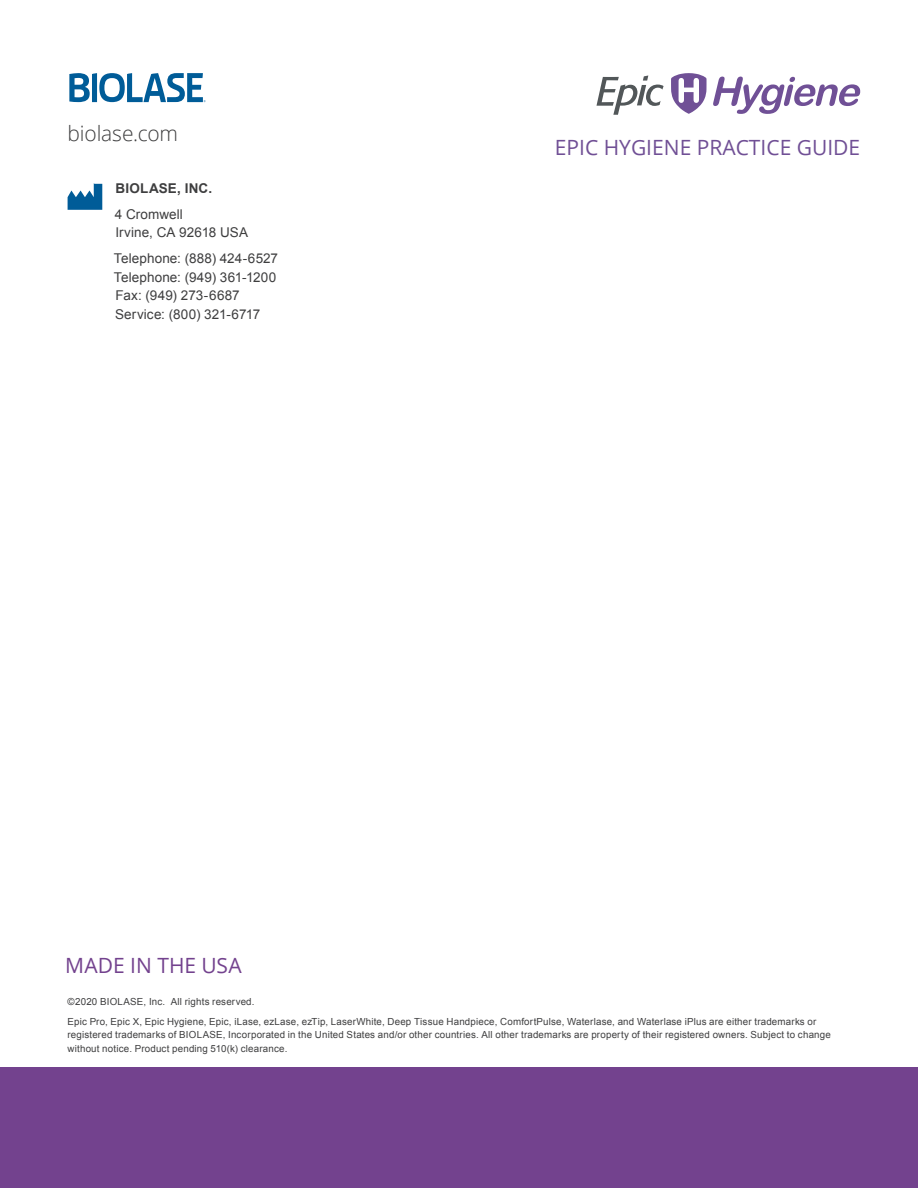
<style>
.page{position:relative;width:918px;height:1188px;background:#fff}
.page>*{position:absolute;margin:0;border:0;box-sizing:border-box;transform-origin:0 0}
.t1{font:21px "Open Sans";color:#704f95}
.t2{font:21px "Open Sans";color:#73428e}
.t3{font:300 21px "Open Sans";letter-spacing:-.005em;color:#3e3e3f}
.t4{font:13.5px/18.8px "Arial";letter-spacing:.01em;color:#3e3e3f}
.t5{font:700 13.5px "Arial";letter-spacing:.015em;color:#3e3e3f}
.t6{font:9.75px/20.2px "Arial";letter-spacing:.02em;color:#3e3e3f}
</style>
<div class="page">
<div style="left:0;top:1068px;width:918px;height:120px;background:#73428e"></div>
<svg style="left:69px;top:73px;width:137px;height:29px"></svg>
<svg style="left:68px;top:184px;width:34px;height:26px"></svg>
<svg style="left:713px;top:77px;width:147px;height:37px"></svg>
<svg style="left:597px;top:75px;width:67px;height:40px"></svg>
<svg style="left:671px;top:73px;width:36px;height:41px"></svg>
<h1 class="t3" style="left:68px;top:119px;width:112px">biolase.com</h1>
<h2 class="t5" style="left:116px;top:179px;width:98px">BIOLASE, INC.</h2>
<h2 class="t4" style="left:115px;top:205px;width:135px">4 Cromwell<br>Irvine, CA 92618 USA</h2>
<h2 class="t4" style="left:114px;top:249px;width:166px">Telephone: (888) 424-6527<br>Telephone: (949) 361-1200<br>Fax: (949) 273-6687<br>Service: (800) 321-6717</h2>
<h1 class="t2" style="left:65px;top:951px;width:178px">MADE IN THE USA</h1>
<h1 class="t1" style="left:555px;top:133px;width:307px">EPIC HYGIENE PRACTICE GUIDE</h1>
<p class="t6" style="left:68px;top:991px;width:750px">©2020 BIOLASE, Inc. All rights reserved.<br>Epic Pro, Epic X, Epic Hygiene, Epic, iLase, ezLase, ezTip, LaserWhite, Deep Tissue Handpiece, ComfortPulse, Waterlase, and Waterlase iPlus are either trademarks or</p>
<p class="t6" style="left:68px;top:1028px;width:765px;line-height:13.5px">registered trademarks of BIOLASE, Incorporated in the United States and/or other countries. All other trademarks are property of their registered owners. Subject to change without notice. Product pending 510(k) clearance.</p>
</div>
